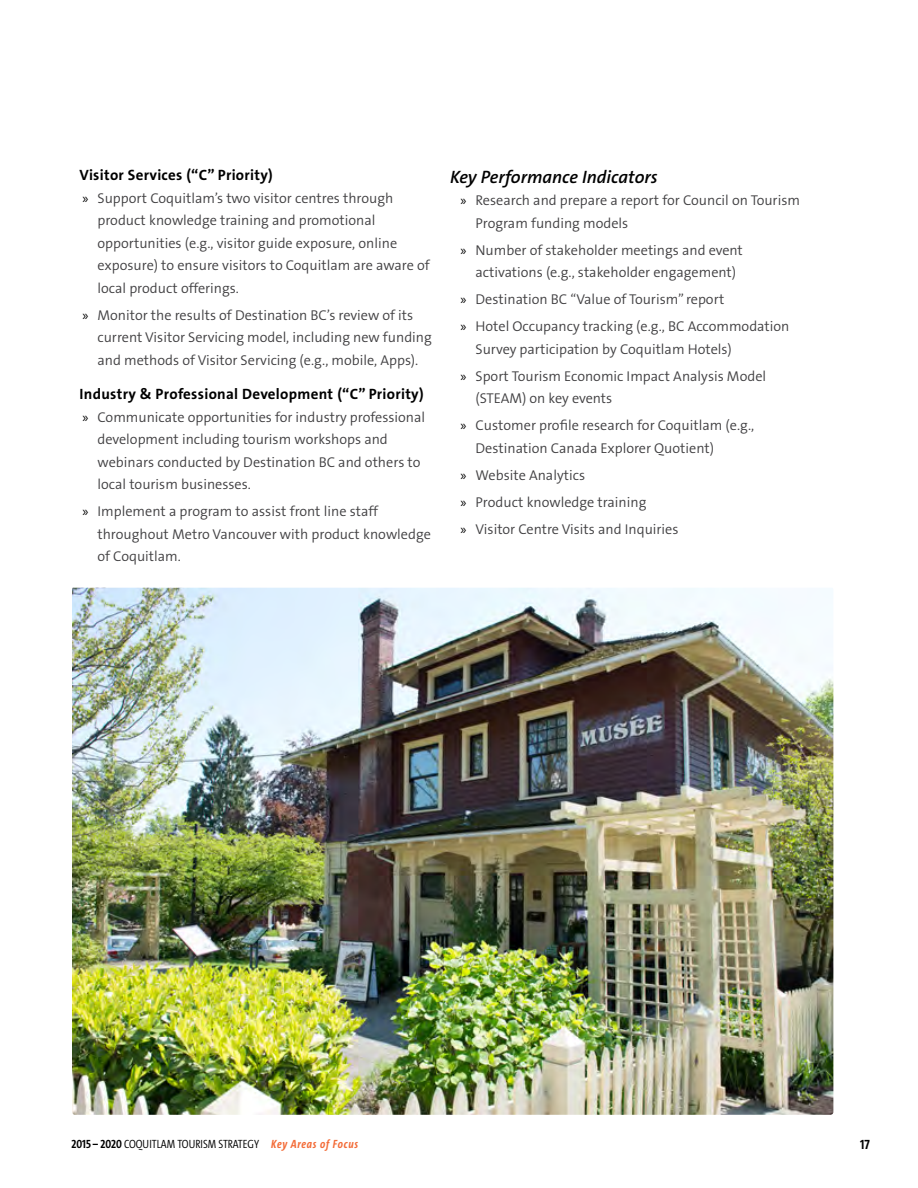
<style>
.page{position:relative;width:918px;height:1188px;background:#fff}
.page>*{position:absolute;margin:0;border:0;box-sizing:border-box;transform-origin:0 0}
.t1{font:italic 600 18px "The Sans B6";color:#000}
.t2{font:700 15px "The Sans B7";letter-spacing:.02em;color:#000}
.t3{font:300 14.25px/22.5px "The Sans B4";color:#414042}
.t4{font:700 13.5px "The Sans Cd LF7";color:#000}
.t5{font:300 12px "The Sans Cd LF4";color:#000}
.s1{font-family:"Myriad Pro";font-weight:400;color:#000}
.s2{font-family:"The Sans Cd LF7";font-weight:700}
.s3{font-family:"The Sans Cd LF7 i";font-weight:700;font-style:italic;color:#f36c38}
</style>
<div class="page">
<img style="left:72px;top:588px;width:761px;height:527px">
<p class="t2" style="left:80px;top:167px;width:195px">Visitor Services (“C” Priority)</p>
<p class="t3" style="left:98px;top:187px;width:334px;text-indent:-15px"><span class="s1">»</span> Support Coquitlam’s two visitor centres through product knowledge training and promotional opportunities (e.g., visitor guide exposure, online exposure) to ensure visitors to Coquitlam are aware of local product offerings.</p>
<p class="t3" style="left:98px;top:304px;width:336px;text-indent:-15px"><span class="s1">»</span> Monitor the results of Destination BC’s review of its current Visitor Servicing model, including new funding and methods of Visitor Servicing (e.g., mobile, Apps).</p>
<p class="t2" style="left:80px;top:386px;width:346px">Industry &amp; Professional Development (“C” Priority)</p>
<p class="t3" style="left:98px;top:406px;width:329px;text-indent:-15px"><span class="s1">»</span> Communicate opportunities for industry professional development including tourism workshops and webinars conducted by Destination BC and others to local tourism businesses.</p>
<p class="t3" style="left:98px;top:501px;width:335px;text-indent:-15px"><span class="s1">»</span> Implement a program to assist front line staff throughout Metro Vancouver with product knowledge of Coquitlam.</p>
<p class="t1" style="left:450px;top:167px;width:209px">Key Performance Indicators</p>
<p class="t3" style="left:476px;top:190px;width:326px;text-indent:-15px"><span class="s1">»</span> Research and prepare a report for Council on Tourism<br>Program funding models</p>
<p class="t3" style="left:460px;top:239px;width:284px;text-align:center"><span class="s1">»</span> Number of stakeholder meetings and event activations (e.g., stakeholder engagement)</p>
<p class="t3" style="left:460px;top:286px;width:330px;line-height:27px"><span class="s1">»</span> Destination BC “Value of Tourism” report<br><span class="s1">»</span> Hotel Occupancy tracking (e.g., BC Accommodation</p>
<p class="t3" style="left:460px;top:336px;width:307px;line-height:27px;text-indent:15px">Survey participation by Coquitlam Hotels)<br><span class="s1">»</span> Sport Tourism Economic Impact Analysis Model</p>
<p class="t3" style="left:460px;top:385px;width:295px;line-height:27px;text-indent:15px">(STEAM) on key events<br><span class="s1">»</span> Customer profile research for Coquitlam (e.g.,</p>
<p class="t3" style="left:460px;top:435px;width:255px;line-height:27px;text-indent:15px">Destination Canada Explorer Quotient) <span class="s1">»</span> Website Analytics<br><span class="s1">»</span> Product knowledge training<br><span class="s1">»</span> Visitor Centre Visits and Inquiries</p>
<p class="t5" style="left:71px;top:1139px;width:288px"><span class="s2">2015 – 2020</span> COQUITLAM TOURISM STRATEGY <span class="s3">Key Areas of Focus</span></p>
<p class="t4" style="left:860px;top:1138px;width:11px">17</p>
</div>
